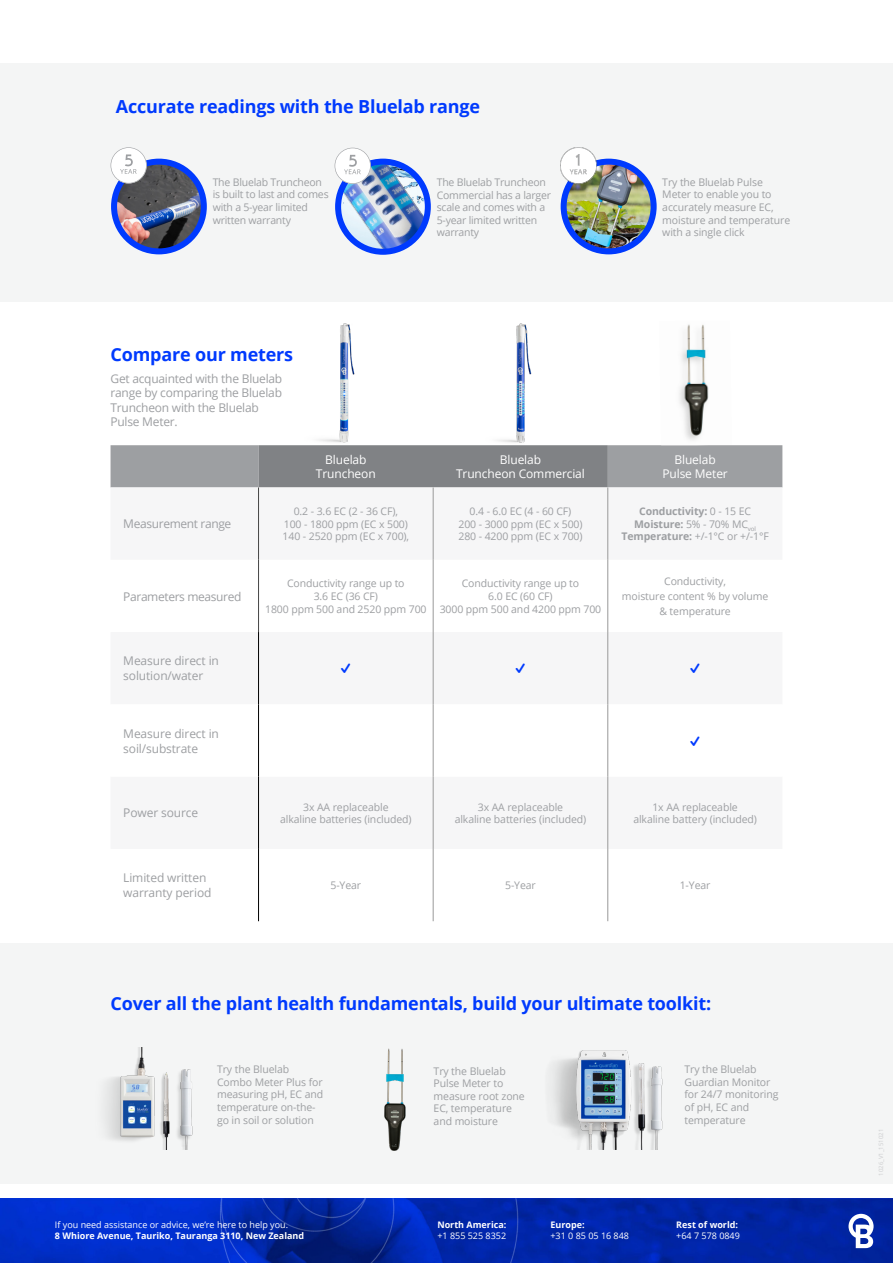
<style>
.page{position:relative;width:893px;height:1263px;background:#fff}
.page>*{position:absolute;margin:0;border:0;box-sizing:border-box;transform-origin:0 0}
.t1{font:27px "Entypo";color:#003afe}
.t2{font:700 18px "Open Sans";letter-spacing:-.01em;color:#003afe}
.Intro_text{font:12px/15px "Open Sans";letter-spacing:-.02em;color:#9d9fa2}
.t3{font:12px/14.4px "Open Sans";letter-spacing:-.01em;color:#fff;text-align:center}
.t4{font:10.5px/12.6px "Open Sans";letter-spacing:-.01em;color:#9d9fa2;text-align:center}
.t5{font:700 10.5px/12.6px "Open Sans";letter-spacing:-.01em;color:#9d9fa2;text-align:center}
.t6{font:9px/10.8px "Open Sans";color:#fff}
.t7{font:700 9px/10.5px "Open Sans";color:#fff}
.Intro_text-2{font:6px "Open Sans";color:#cccdcf}
.s1{font-weight:400}
.s2{font-weight:700}
</style>
<div class="page">
<div style="left:0;top:944px;width:893px;height:240px;background:#f4f5f5"></div>
<div style="left:0;top:64px;width:893px;height:238px;background:#f4f5f5"></div>
<img style="left:384px;top:1048px;width:22px;height:103px">
<img style="left:105px;top:1047px;width:88px;height:102px">
<img style="left:552px;top:1050px;width:111px;height:99px">
<img style="left:0;top:1198px;width:893px;height:65px">
<svg style="left:848px;top:1214px;width:26px;height:34px"></svg>
<svg style="left:111px;top:445px;width:671px;height:42px;background:#8e9093"></svg>
<svg style="left:111px;top:487px;width:671px;height:217px;fill:#f6f6f7"></svg>
<svg style="left:259px;top:704px;width:350px;height:217px"></svg>
<hr style="left:258px;top:487px;width:1px;height:73px;background:#454545">
<hr style="left:258px;top:560px;width:1px;height:72px;background:#454545">
<hr style="left:433px;top:487px;width:1px;height:73px;background:#999">
<hr style="left:433px;top:560px;width:1px;height:72px;background:#999">
<hr style="left:433px;top:632px;width:1px;height:72px;background:#999">
<hr style="left:433px;top:704px;width:1px;height:73px;background:#999">
<hr style="left:433px;top:777px;width:1px;height:72px;background:#999">
<hr style="left:433px;top:849px;width:1px;height:72px;background:#999">
<hr style="left:258px;top:632px;width:1px;height:72px;background:#000">
<hr style="left:258px;top:704px;width:1px;height:73px;background:#000">
<hr style="left:258px;top:777px;width:1px;height:72px;background:#000">
<hr style="left:258px;top:849px;width:1px;height:72px;background:#000">
<hr style="left:607px;top:487px;width:1px;height:73px;background:#999">
<hr style="left:607px;top:560px;width:1px;height:72px;background:#999">
<hr style="left:607px;top:632px;width:1px;height:72px;background:#999">
<hr style="left:607px;top:704px;width:1px;height:73px;background:#999">
<hr style="left:607px;top:777px;width:1px;height:72px;background:#999">
<hr style="left:607px;top:849px;width:1px;height:72px;background:#999">
<img style="left:679px;top:324px;width:30px;height:116px">
<img style="left:341px;top:160px;width:89px;height:94px">
<img style="left:114px;top:162px;width:90px;height:89px;border-radius:45px">
<div style="left:111px;top:159px;width:96px;height:95px;border:6px solid #003afe;border-radius:50%"></div>
<svg style="left:111px;top:147px;width:36px;height:36px"></svg>
<img style="left:338px;top:162px;width:90px;height:90px;border-radius:45px">
<div style="left:335px;top:159px;width:96px;height:96px;border:6px solid #003afe;border-radius:50%"></div>
<svg style="left:335px;top:148px;width:36px;height:36px"></svg>
<img style="left:564px;top:162px;width:90px;height:89px">
<div style="left:561px;top:159px;width:96px;height:95px;border:6px solid #003afe;border-radius:50%"></div>
<img style="left:560px;top:147px;width:36px;height:36px">
<img style="left:303px;top:323px;width:60px;height:128px">
<img style="left:484px;top:323px;width:55px;height:128px">
<p class="t2" style="left:116px;top:94px;width:366px">Accurate readings with the Bluelab range</p>
<p class="t4" style="left:213px;top:175px;width:117px;text-align:left">The Bluelab Truncheon is built to last and comes with a 5-year limited written warranty</p>
<p class="t4" style="left:437px;top:176px;width:116px;text-align:left">The Bluelab Truncheon<br>Commercial has a larger scale and comes with a<br>5-year limited written warranty</p>
<p class="t4" style="left:662px;top:175px;width:130px;text-align:left">Try the Bluelab Pulse<br>Meter to enable you to accurately measure EC, moisture and temperature with a single click</p>
<p class="t2" style="left:111px;top:341px;width:184px">Compare our meters</p>
<p class="Intro_text" style="left:111px;top:371px;width:173px;line-height:14.4px">Get acquainted with the Bluelab range by comparing the Bluelab<br>Truncheon with the Bluelab<br>Pulse Meter.</p>
<p class="t3" style="left:316px;top:452px;width:61px">Bluelab<br>Truncheon</p>
<p class="t3" style="left:456px;top:452px;width:130px">Bluelab<br>Truncheon Commercial</p>
<p class="t3" style="left:662px;top:452px;width:67px">Bluelab<br>Pulse Meter</p>
<p class="Intro_text" style="left:123px;top:516px;width:110px">Measurement range</p>
<p class="Intro_text" style="left:123px;top:588px;width:120px">Parameters measured</p>
<p class="t4" style="left:283px;top:505px;width:128px">0.2 - 3.6 EC (2 - 36 CF),<br>100 - 1800 ppm (EC x 500)<br>140 - 2520 ppm (EC x 700),</p>
<p class="t4" style="left:458px;top:505px;width:126px">0.4 - 6.0 EC (4 - 60 CF)<br>200 - 3000 ppm (EC x 500)<br>280 - 4200 ppm (EC x 700)</p>
<p class="t5" style="left:621px;top:505px;width:149px">Conductivity: <span class="s1">0 - 15 EC<br></span>Moisture: <span class="s1">5% - 70% MC</span><sub>vol<br></sub>Temperature: <span class="s1">+/-1°C or +/-1°F</span></p>
<p class="t4" style="left:265px;top:577px;width:163px">Conductivity range up to<br>3.6 EC (36 CF)<br>1800 ppm 500 and 2520 ppm 700</p>
<p class="t4" style="left:440px;top:577px;width:163px">Conductivity range up to<br>6.0 EC (60 CF)<br>3000 ppm 500 and 4200 ppm 700</p>
<p class="t4" style="left:622px;top:573px;width:148px;line-height:15px">Conductivity,<br>moisture content % by volume &amp; temperature</p>
<p class="Intro_text" style="left:123px;top:653px;width:97px">Measure direct in solution/water</p>
<p class="t1" style="left:340px;top:650px;width:13px">W</p>
<p class="t1" style="left:515px;top:650px;width:13px">W</p>
<p class="t1" style="left:689px;top:650px;width:13px">W</p>
<p class="Intro_text" style="left:123px;top:725px;width:97px">Measure direct in soil/substrate</p>
<p class="t1" style="left:689px;top:722px;width:13px">W</p>
<p class="Intro_text" style="left:123px;top:805px;width:76px">Power source</p>
<p class="t4" style="left:280px;top:800px;width:133px">3x AA replaceable<br>alkaline batteries (included)</p>
<p class="t4" style="left:455px;top:800px;width:133px">3x AA replaceable<br>alkaline batteries (included)</p>
<p class="t4" style="left:633px;top:800px;width:125px">1x AA replaceable alkaline battery (included)</p>
<p class="Intro_text" style="left:123px;top:870px;width:90px">Limited written warranty period</p>
<p class="t4" style="left:330px;top:879px;width:32px">5-Year</p>
<p class="t4" style="left:505px;top:879px;width:32px">5-Year</p>
<p class="t4" style="left:680px;top:879px;width:32px">1-Year</p>
<p class="t2" style="left:111px;top:991px;width:602px">Cover all the plant health fundamentals, build your ultimate toolkit:</p>
<p class="t4" style="left:217px;top:1063px;width:108px;text-align:left">Try the Bluelab<br>Combo Meter Plus for measuring pH, EC and temperature on-the&shy;go in soil or solution</p>
<p class="t4" style="left:434px;top:1064px;width:93px;text-align:left">Try the Bluelab<br>Pulse Meter to measure root zone<br>EC, temperature and moisture</p>
<p class="t4" style="left:684px;top:1063px;width:96px;text-align:left">Try the Bluelab<br>Guardian Monitor for 24/7 monitoring of pH, EC and temperature</p>
<p class="t6" style="left:55px;top:1219px;width:251px">If you need assistance or advice, we’re here to help you.<br><span class="s2">8 Whiore Avenue, Tauriko, Tauranga 3110, New Zealand</span></p>
<p class="t7" style="left:437px;top:1220px;width:70px">North America: <span class="s1">+1 855 525 8352</span></p>
<p class="t6" style="left:550px;top:1220px;width:80px"><span class="s2">Europe:<br></span>+31 0 85 05 16 848</p>
<p class="t7" style="left:676px;top:1220px;width:65px">Rest of world: <span class="s1">+64 7 578 0849</span></p>
<p class="Intro_text-2" style="left:877px;top:1176px;width:48px;rotate:-90deg">1026_V1_151021</p>
</div>
